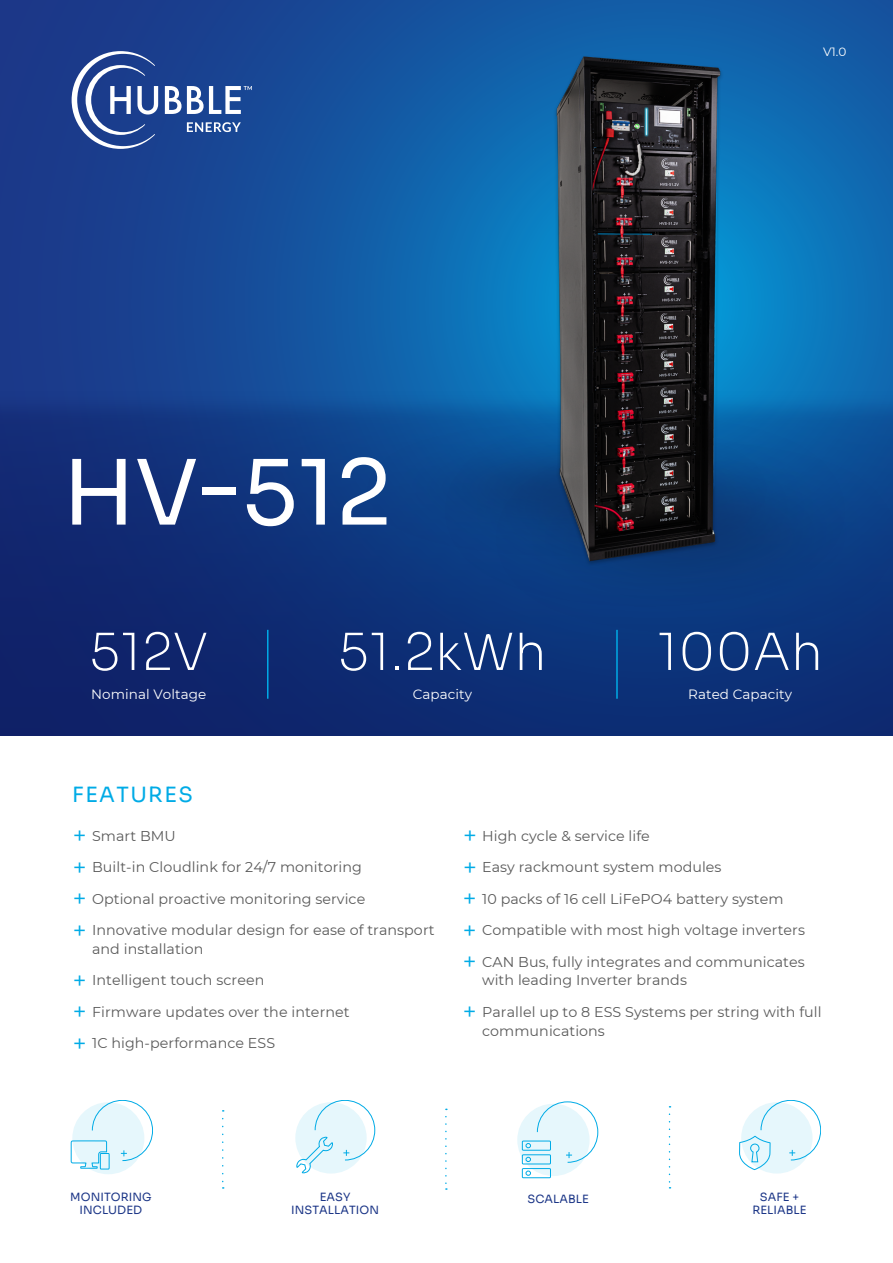
<style>
.page{position:relative;width:893px;height:1263px;background:#fff}
.page>*{position:absolute;margin:0;border:0;box-sizing:border-box;transform-origin:0 0}
.t1{font:90px "Sora";color:#fff}
.t2{font:51px "Sora";letter-spacing:.005em;color:#fff}
.t3{font:21px "Sora";letter-spacing:.065em;color:#00abe6}
.t4{font:14.25px/18.8px "Montserrat";letter-spacing:.005em;color:#5a5a5a}
.t5{font:13.5px "Montserrat";letter-spacing:.005em;color:#fff}
.t6{font:12px "Montserrat";color:#fff}
.t7{font:11.4px/12.3px "Sora";letter-spacing:.005em;color:#1c3687;text-align:center}
.s1{font-size:24px;color:#00abe6}
</style>
<div class="page">
<svg style="left:0;top:0;width:893px;height:353px"></svg>
<img style="left:0;top:353px;width:893px;height:382px">
<svg style="left:72px;top:51px;width:180px;height:98px"></svg>
<hr style="left:267px;top:630px;width:1px;height:69px;background:#00abe6">
<hr style="left:616px;top:630px;width:2px;height:69px;background:#00abe6">
<img style="left:432px;top:407px;width:427px;height:207px">
<img style="left:354px;top:418px;width:88px;height:144px">
<img style="left:483px;top:434px;width:410px;height:207px">
<img style="left:442px;top:0;width:394px;height:589px">
<svg style="left:222px;top:1118px;width:2px;height:71px"></svg>
<svg style="left:445px;top:1116px;width:2px;height:74px"></svg>
<svg style="left:669px;top:1114px;width:1px;height:74px"></svg>
<svg style="left:70px;top:1100px;width:83px;height:74px"></svg>
<svg style="left:739px;top:1100px;width:82px;height:70px"></svg>
<svg style="left:296px;top:1100px;width:79px;height:73px"></svg>
<div style="left:517px;top:1104px;width:73px;height:72px;background:#e6f7fc;border-radius:50%"></div>
<svg style="left:522px;top:1101px;width:76px;height:77px"></svg>
<p class="t6" style="left:823px;top:43px;width:25px">V1.0</p>
<h1 class="t1" style="left:63px;top:418px;width:330px">HV-512</h1>
<h2 class="t2" style="left:89px;top:610px;width:121px">512V</h2>
<p class="t5" style="left:91px;top:685px;width:116px">Nominal Voltage</p>
<h3 class="t3" style="left:72px;top:777px;width:122px">FEATURES</h3>
<h2 class="t2" style="left:338px;top:610px;width:210px">51.2kWh</h2>
<p class="t5" style="left:413px;top:685px;width:61px">Capacity</p>
<h2 class="t2" style="left:657px;top:610px;width:168px">100Ah</h2>
<p class="t5" style="left:688px;top:685px;width:105px">Rated Capacity</p>
<p class="t4" style="left:73px;top:826px;width:104px"><span class="s1">+</span> Smart BMU</p>
<p class="t4" style="left:73px;top:857px;width:290px"><span class="s1">+</span> Built-in Cloudlink for 24/7 monitoring</p>
<p class="t4" style="left:73px;top:889px;width:294px"><span class="s1">+</span> Optional proactive monitoring service</p>
<p class="t4" style="left:92px;top:920px;width:344px;text-indent:-19px"><span class="s1">+</span> Innovative modular design for ease of transport and installation</p>
<p class="t4" style="left:73px;top:970px;width:193px"><span class="s1">+</span> Intelligent touch screen</p>
<p class="t4" style="left:73px;top:1002px;width:278px"><span class="s1">+</span> Firmware updates over the internet</p>
<p class="t4" style="left:73px;top:1033px;width:204px"><span class="s1">+</span> 1C high-performance ESS</p>
<p class="t4" style="left:463px;top:826px;width:188px"><span class="s1">+</span> High cycle &amp; service life</p>
<p class="t4" style="left:463px;top:857px;width:260px"><span class="s1">+</span> Easy rackmount system modules</p>
<p class="t4" style="left:463px;top:889px;width:322px"><span class="s1">+</span> 10 packs of 16 cell LiFePO4 battery system</p>
<p class="t4" style="left:463px;top:920px;width:344px"><span class="s1">+</span> Compatible with most high voltage inverters</p>
<p class="t4" style="left:482px;top:952px;width:324px;text-indent:-19px"><span class="s1">+</span> CAN Bus, fully integrates and communicates with leading Inverter brands</p>
<p class="t4" style="left:482px;top:1002px;width:341px;text-indent:-19px"><span class="s1">+</span> Parallel up to 8 ESS Systems per string with full communications</p>
<p class="t7" style="left:70px;top:1190px;width:83px">MONITORING<br>INCLUDED</p>
<p class="t7" style="left:528px;top:1191px;width:63px">SCALABLE</p>
<p class="t7" style="left:291px;top:1190px;width:89px">EASY<br>INSTALLATION</p>
<p class="t7" style="left:752px;top:1190px;width:56px">SAFE +<br>RELIABLE</p>
</div>
